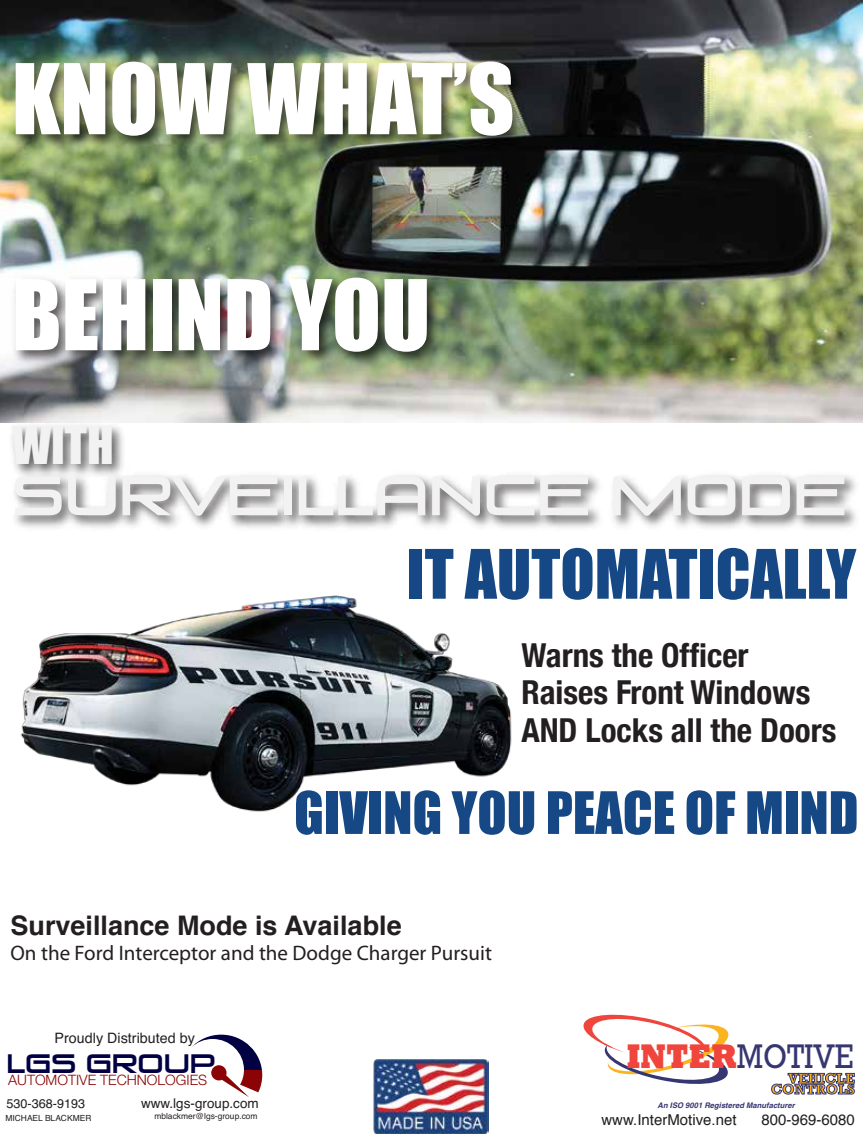
<style>
.page{position:relative;width:864px;height:1134px;background:#fff}
.page>*{position:absolute;margin:0;border:0;box-sizing:border-box;transform-origin:0 0}
.t1{font:90px "Impact";color:#fff}
.t2{font:63px "Impact";color:#164885}
.t3{font:54px "Impact";color:#164885}
.t4{font:52.5px "Venus Rising";color:#f2f2f3}
.t5{font:48px "Impact";color:#f2f2f3}
.t6{font:34.8px "Rockwell";color:#363771;scale:.86 1}
.t7{font:700 condensed 33px/37.5px "Helvetica Neue";color:#231f20}
.t8{font:700 27px "Helvetica";color:#231f20}
.t9{font:25.35px "Venus Rising";color:#000043}
.t10{font:21px "Myriad Pro";color:#231f20}
.t11{font:15px "Helvetica";color:#231f20}
.t12{font:300 14.4px "Helvetica Neue";color:#8b0304}
.t13{font:14.4px "Helvetica";color:#231f20}
.t14{font:700 14.4px/10.8px "Rockwell";color:#fbb41e;text-align:right}
.t15{font:13.5px "Helvetica";color:#231f20}
.t16{font:12.6px "Helvetica";color:#231f20}
.t17{font:8.4px "Helvetica";color:#231f20}
.t18{font:italic 700 7.65px "Helvetica";color:#353471}
.s1{font-weight:800;color:#ef453c}
</style>
<div class="page">
<img style="left:0;top:0;width:862px;height:422px">
<svg style="left:584px;top:1015px;width:145px;height:69px"></svg>
<svg style="left:771px;top:1073px;width:84px;height:21px"></svg>
<img style="left:373px;top:1059px;width:115px;height:75px">
<img style="left:4px;top:46px;width:529px;height:353px">
<img style="left:4px;top:414px;width:859px;height:114px">
<svg style="left:192px;top:1035px;width:70px;height:62px"></svg>
<img style="left:20px;top:595px;width:492px;height:217px">
<h1 class="t1" style="left:12px;top:29px;width:504px">KNOW WHAT’S</h1>
<h1 class="t1" style="left:12px;top:245px;width:420px">BEHIND YOU</h1>
<h3 class="t5" style="left:12px;top:408px;width:103px">WITH</h3>
<h3 class="t4" style="left:12px;top:465px;width:836px">SURVEILLANCE MODE</h3>
<h2 class="t2" style="left:407px;top:525px;width:451px">IT AUTOMATICALLY</h2>
<p class="t7" style="left:521px;top:634px;width:316px">Warns the Officer<br>Raises Front Windows<br>AND Locks all the Doors</p>
<h3 class="t3" style="left:294px;top:771px;width:566px">GIVING YOU PEACE OF MIND</h3>
<p class="t8" style="left:10px;top:903px;width:393px">Surveillance Mode is Available</p>
<p class="t10" style="left:10px;top:940px;width:483px">On the Ford Interceptor and the Dodge Charger Pursuit</p>
<p class="t13" style="left:55px;top:1027px;width:142px">Proudly Distributed by</p>
<p class="t6" style="left:627px;top:1036px;width:265px"><span class="s1">INTER</span>MOTIVE</p>
<p class="t18" style="left:658px;top:1099px;width:139px">An ISO 9001 Registered Manufacturer</p>
<p class="t9" style="left:7px;top:1048px;width:210px">LGS GROUP</p>
<p class="t12" style="left:8px;top:1069px;width:201px">AUTOMOTIVE TECHNOLOGIES</p>
<p class="t14" style="left:771px;top:1073px;width:85px">VEHICLE<br>CONTROLS</p>
<p class="t16" style="left:7px;top:1094px;width:80px">530-368-9193</p>
<p class="t15" style="left:141px;top:1093px;width:119px">www.lgs-group.com</p>
<p class="t17" style="left:5px;top:1111px;width:87px">MICHAEL BLACKMER</p>
<p class="t17" style="left:154px;top:1109px;width:105px">mblackmer@lgs-group.com</p>
<p class="t11" style="left:602px;top:1108px;width:137px">www.InterMotive.net</p>
<p class="t11" style="left:762px;top:1108px;width:95px">800-969-6080</p>
</div>
